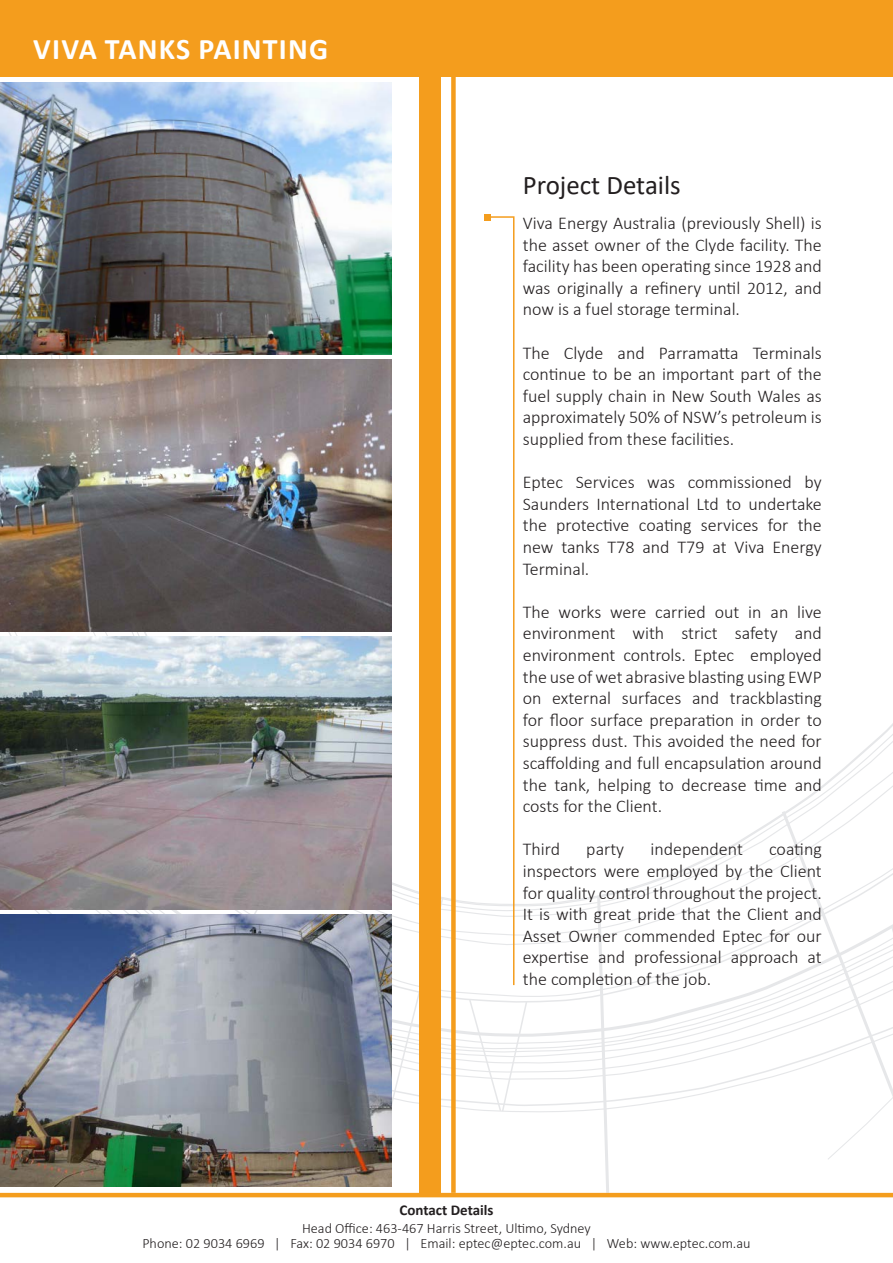
<style>
.page{position:relative;width:893px;height:1263px;background:#fff}
.page>*{position:absolute;margin:0;border:0;box-sizing:border-box;transform-origin:0 0}
.t1{font:700 30px "Calibri";letter-spacing:.04em;color:#fff}
.t2{font:27px "Calibri";color:#231f20}
.t3{font:300 18px/21.6px "Calibri";color:#231f20;text-align:justify}
.t4{font:700 15px "Calibri";color:#231f20}
.t5{font:300 14.25px/15px "Calibri";color:#231f20;text-align:center}
</style>
<div class="page">
<svg style="left:391px;top:747px;width:502px;height:365px"></svg>
<svg style="left:595px;top:808px;width:298px;height:385px"></svg>
<svg style="left:0;top:793px;width:528px;height:374px"></svg>
<img style="left:0;top:360px;width:391px;height:272px">
<img style="left:0;top:637px;width:391px;height:272px">
<img style="left:0;top:914px;width:391px;height:272px">
<img style="left:0;top:83px;width:391px;height:272px">
<div style="left:0;top:0;width:893px;height:77px;background:#f49d1d"></div>
<hr style="left:0;top:1193px;width:893px;height:4px;background:#f49d1d">
<div style="left:451px;top:77px;width:5px;height:1116px;background:#f49d1d"></div>
<div style="left:419px;top:77px;width:22px;height:1116px;background:#f49d1d"></div>
<svg style="left:485px;top:214px;width:30px;height:772px"></svg>
<h1 class="t1" style="left:33px;top:28px;width:296px">VIVA TANKS PAINTING</h1>
<h2 class="t2" style="left:523px;top:166px;width:160px">Project Details</h2>
<p class="t3" style="left:523px;top:212px;width:301px">Viva Energy Australia (previously Shell) is the asset owner of the Clyde facility. The facility has been operating since 1928 and was originally a refinery until 2012, and now is a fuel storage terminal.</p>
<p class="t3" style="left:523px;top:342px;width:301px">The Clyde and Parramatta Terminals continue to be an important part of the fuel supply chain in New South Wales as approximately 50% of NSW’s petroleum is supplied from these facilities.</p>
<p class="t3" style="left:523px;top:471px;width:301px">Eptec Services was commissioned by Saunders International Ltd to undertake the protective coating services for the new tanks T78 and T79 at Viva Energy Terminal.</p>
<p class="t3" style="left:523px;top:601px;width:301px">The works were carried out in an live environment with strict safety and environment controls. Eptec employed the use of wet abrasive blasting using EWP on external surfaces and trackblasting for floor surface preparation in order to suppress dust. This avoided the need for scaffolding and full encapsulation around the tank, helping to decrease time and costs for the Client.</p>
<p class="t3" style="left:523px;top:838px;width:39px">Third</p>
<p class="t3" style="left:586px;top:838px;width:39px">party</p>
<p class="t3" style="left:650px;top:838px;width:94px">independent</p>
<p class="t3" style="left:523px;top:838px;width:301px;text-indent:246px">coating inspectors were employed by the Client for quality control throughout the project.<br>It is with great pride that the Client and Asset Owner commended Eptec for our expertise and professional approach at the completion of the job.</p>
<p class="t4" style="left:399px;top:1200px;width:95px">Contact Details</p>
<p class="t5" style="left:142px;top:1220px;width:610px">Head Office: 463-467 Harris Street, Ultimo, Sydney<br>Phone: 02 9034 6969 | Fax: 02 9034 6970 | Email: eptec@eptec.com.au | Web: www.eptec.com.au</p>
</div>
